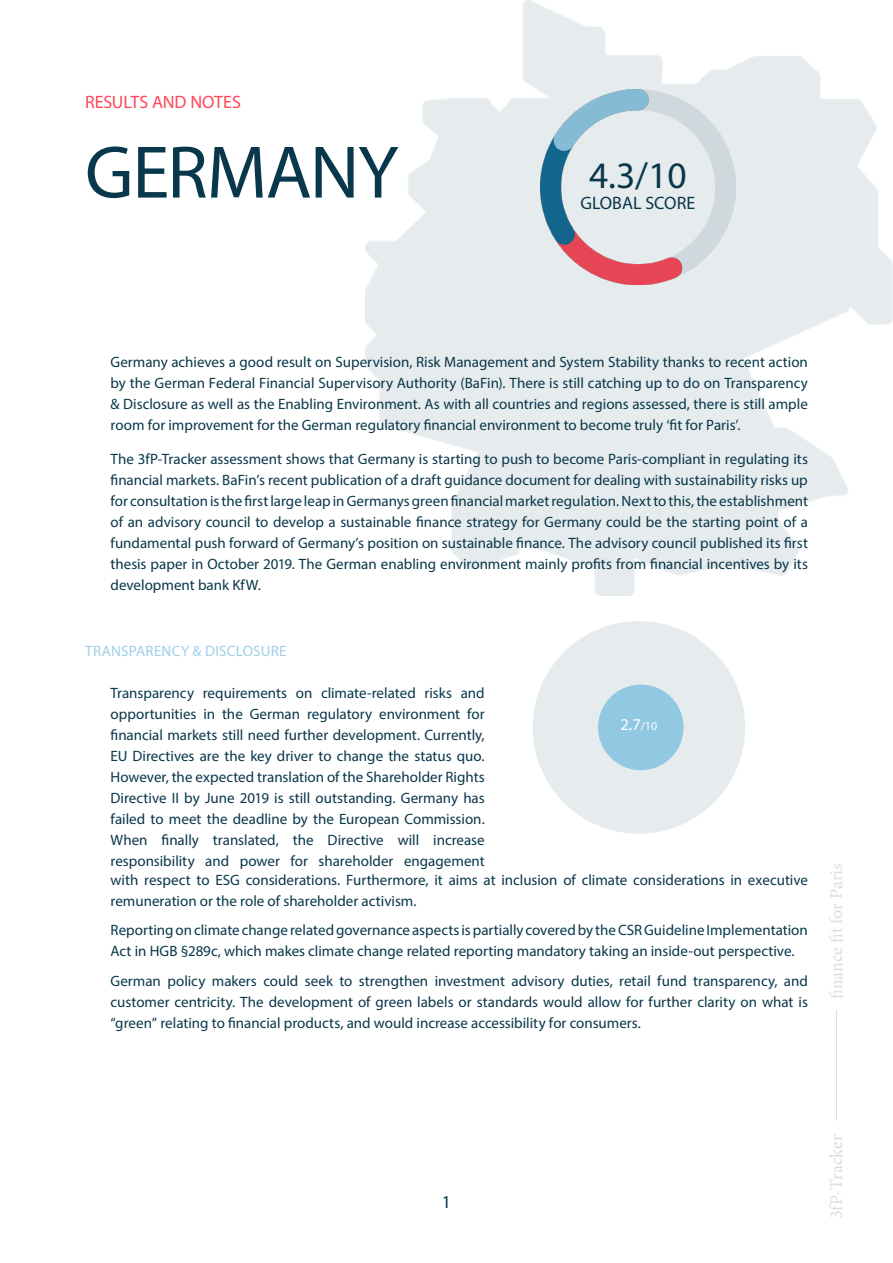
<style>
.page{position:relative;width:893px;height:1263px;background:#fff}
.page>*{position:absolute;margin:0;border:0;box-sizing:border-box;transform-origin:0 0}
.t1{font:75px "Myriad Pro";letter-spacing:-.015em;color:#09374b}
.t2{font:37.5px "Myriad Pro";color:#09374b}
.t3{font:18px "Minion Pro";letter-spacing:-.005em;color:#ddd}
.t4{font:18px "Myriad Pro";letter-spacing:-.005em;color:#ff4757}
.t5{font:18px "Myriad Pro";color:#09374b}
.t6{font:16.5px "Myriad Pro";color:#fff}
.t7{font:15px/21px "Myriad Pro";color:#09374b;text-align:justify}
.t8{font:15px "Myriad Pro";letter-spacing:.015em;color:#9ecfe6}
.s1{font-size:12px}
</style>
<div class="page">
<div style="left:533px;top:621px;width:212px;height:213px;background:#e6ebed;border-radius:50%"></div>
<div style="left:598px;top:685px;width:86px;height:85px;background:#91c9e3;border-radius:50%"></div>
<img style="left:365px;top:0;width:528px;height:595px">
<hr style="left:836px;top:1010px;width:1px;height:110px;background:#ddd">
<p class="t4" style="left:85px;top:90px;width:157px">RESULTS AND NOTES</p>
<p class="t1" style="left:85px;top:126px;width:315px">GERMANY</p>
<p class="t2" style="left:589px;top:152px;width:99px">4.3/10</p>
<p class="t5" style="left:580px;top:192px;width:116px">GLOBAL SCORE</p>
<p class="t7" style="left:111px;top:352px;width:699px">Germany achieves a good result on Supervision, Risk Management and System Stability thanks to recent action by the German Federal Financial Supervisory Authority (BaFin). There is still catching up to do on Transparency &amp; Disclosure as well as the Enabling Environment. As with all countries and regions assessed, there is still ample room for improvement for the German regulatory financial environment to become truly ‘fit for Paris’.</p>
<p class="t7" style="left:111px;top:448px;width:699px">The 3fP-Tracker assessment shows that Germany is starting to push to become Paris-compliant in regulating its financial markets. BaFin’s recent publication of a draft guidance document for dealing with sustainability risks up for consultation is the first large leap in Germanys green financial market regulation. Next to this, the establishment of an advisory council to develop a sustainable finance strategy for Germany could be the starting point of a fundamental push forward of Germany’s position on sustainable finance. The advisory council published its first thesis paper in October 2019. The German enabling environment mainly profits from financial incentives by its development bank KfW.</p>
<p class="t8" style="left:85px;top:642px;width:203px">TRANSPARENCY &amp; DISCLOSURE</p>
<p class="t7" style="left:111px;top:682px;width:376px">Transparency requirements on climate-related risks and opportunities in the German regulatory environment for financial markets still need further development. Currently, EU Directives are the key driver to change the status quo.<br>However, the expected translation of the Shareholder Rights Directive II by June 2019 is still outstanding. Germany has failed to meet the deadline by the European Commission.<br>When finally translated, the Directive will increase responsibility and power for shareholder engagement</p>
<p class="t7" style="left:111px;top:869px;width:699px">with respect to ESG considerations. Furthermore, it aims at inclusion of climate considerations in executive remuneration or the role of shareholder activism.</p>
<p class="t7" style="left:111px;top:919px;width:699px">Reporting on climate change related governance aspects is partially covered by the CSR Guideline Implementation<br>Act in HGB §289c, which makes climate change related reporting mandatory taking an inside-out perspective.</p>
<p class="t7" style="left:111px;top:970px;width:699px">German policy makers could seek to strengthen investment advisory duties, retail fund transparency, and customer centricity. The development of green labels or standards would allow for further clarity on what is “green” relating to financial products, and would increase accessibility for consumers.</p>
<p class="t6" style="left:620px;top:715px;width:38px">2.7<span class="s1">/10</span></p>
<p class="t3" style="left:824px;top:999px;width:137px;rotate:-90deg">finance fit for Paris</p>
<p class="t5" style="left:442px;top:1190px;width:11px">1</p>
<p class="t3" style="left:824px;top:1219px;width:86px;rotate:-90deg">3fP-Tracker</p>
</div>
